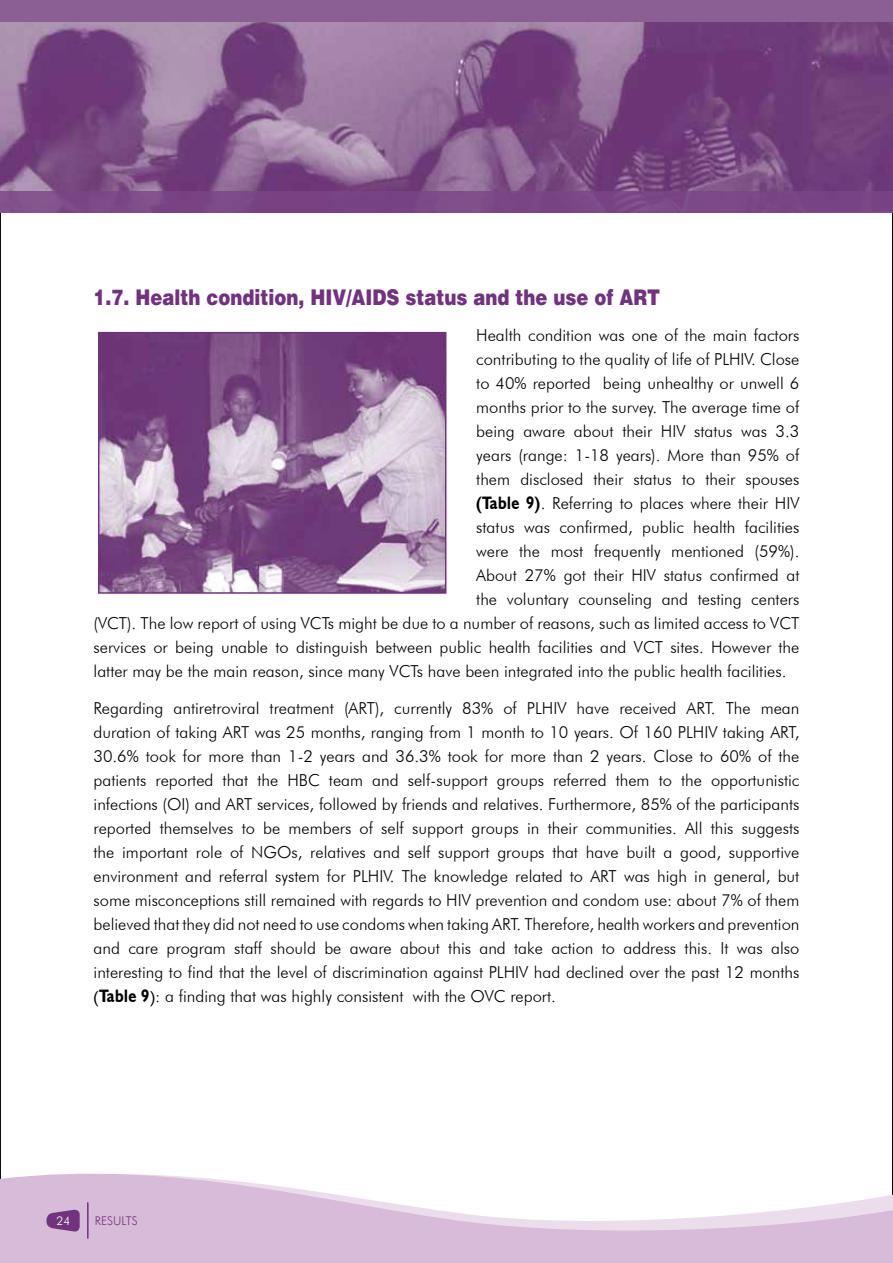
<style>
.page{position:relative;width:893px;height:1263px;background:#fff}
.page>*{position:absolute;margin:0;border:0;box-sizing:border-box;transform-origin:0 0}
.t1{font:900 21.6px "Helvetica";color:#71337d;scale:.83 1}
.t2{font:300 16.5px/24px "Futura BT";color:#000;text-align:justify}
.t3{font:300 12px "Futura BT";color:#71337d}
.t4{font:300 12px "Futura BT";color:#fff}
.s1{font-family:"Humanist 521 BT";font-weight:700;font-size:18px}
.s2{font-family:"Bell MT Bold";font-weight:400}
</style>
<div class="page">
<svg style="left:892px;top:213px;width:1px;height:945px"></svg>
<svg style="left:0;top:1158px;width:893px;height:105px;fill:#d7bbd8"></svg>
<hr style="left:87px;top:1203px;width:2px;height:35px;background:#71337d">
<svg style="left:46px;top:1209px;width:34px;height:23px"></svg>
<img style="left:101px;top:335px;width:342px;height:256px">
<div style="left:98px;top:332px;width:348px;height:262px;border:2px solid #71337d"></div>
<hr style="left:94px;top:1164px;width:705px;height:1px;background:#fff">
<img style="left:0;top:21px;width:893px;height:170px">
<div style="left:0;top:0;width:893px;height:21px;background:#8b5f94"></div>
<div style="left:0;top:191px;width:893px;height:22px;background:#7b4586"></div>
<h1 class="t1" style="left:94px;top:283px;width:684px">1.7. Health condition, HIV/AIDS status and the use of ART</h1>
<p class="t2" style="left:476px;top:323px;width:325px">Health condition was one of the main factors</p>
<p class="t2" style="left:476px;top:347px;width:325px">contributing to the quality of life of PLHIV. Close</p>
<p class="t2" style="left:476px;top:371px;width:325px">to 40% reported being unhealthy or unwell 6</p>
<p class="t2" style="left:476px;top:395px;width:325px">months prior to the survey. The average time of</p>
<p class="t2" style="left:476px;top:419px;width:325px">being aware about their HIV status was 3.3</p>
<p class="t2" style="left:476px;top:443px;width:325px">years (range: 1-18 years). More than 95% of</p>
<p class="t2" style="left:476px;top:467px;width:325px">them disclosed their status to their spouses</p>
<p class="t2" style="left:476px;top:491px;width:325px"><span class="s1">(Table 9)</span>. Referring to places where their HIV</p>
<p class="t2" style="left:476px;top:515px;width:325px">status was confirmed, public health facilities</p>
<p class="t2" style="left:476px;top:539px;width:325px">were the most frequently mentioned (59%).</p>
<p class="t2" style="left:476px;top:563px;width:325px">About 27% got their HIV status confirmed at</p>
<p class="t2" style="left:476px;top:587px;width:325px">the voluntary counseling and testing centers</p>
<p class="t2" style="left:94px;top:611px;width:707px">(VCT). The low report of using VCTs might be due to a number of reasons, such as limited access to VCT</p>
<p class="t2" style="left:94px;top:635px;width:707px">services or being unable to distinguish between public health facilities and VCT sites. However the</p>
<p class="t2" style="left:94px;top:659px;width:694px">latter may be the main reason, since many VCTs have been integrated into the public health facilities.</p>
<p class="t2" style="left:94px;top:696px;width:707px">Regarding antiretroviral treatment (ART), currently 83% of PLHIV have received ART. The mean duration of taking ART was 25 months, ranging from 1 month to 10 years. Of 160 PLHIV taking ART, 30.6% took for more than 1-2 years and 36.3% took for more than 2 years. Close to 60% of the patients reported that the HBC team and self-support groups referred them to the opportunistic infections (OI) and ART services, followed by friends and relatives. Furthermore, 85% of the participants reported themselves to be members of self support groups in their communities. All this suggests the important role of NGOs, relatives and self support groups that have built a good, supportive environment and referral system for PLHIV. The knowledge related to ART was high in general, but some misconceptions still remained with regards to HIV prevention and condom use: about 7% of them believed that they did not need to use condoms when taking ART. Therefore, health workers and prevention and care program staff should be aware about this and take action to address this. It was also interesting to find that the level of discrimination against PLHIV had declined over the past 12 months <span class="s2">(</span><span class="s1">Table 9</span><span class="s2">)</span>: a finding that was highly consistent with the OVC report.</p>
<p class="t4" style="left:57px;top:1213px;width:15px">24</p>
<p class="t3" style="left:95px;top:1213px;width:45px">RESULTS</p>
</div>
